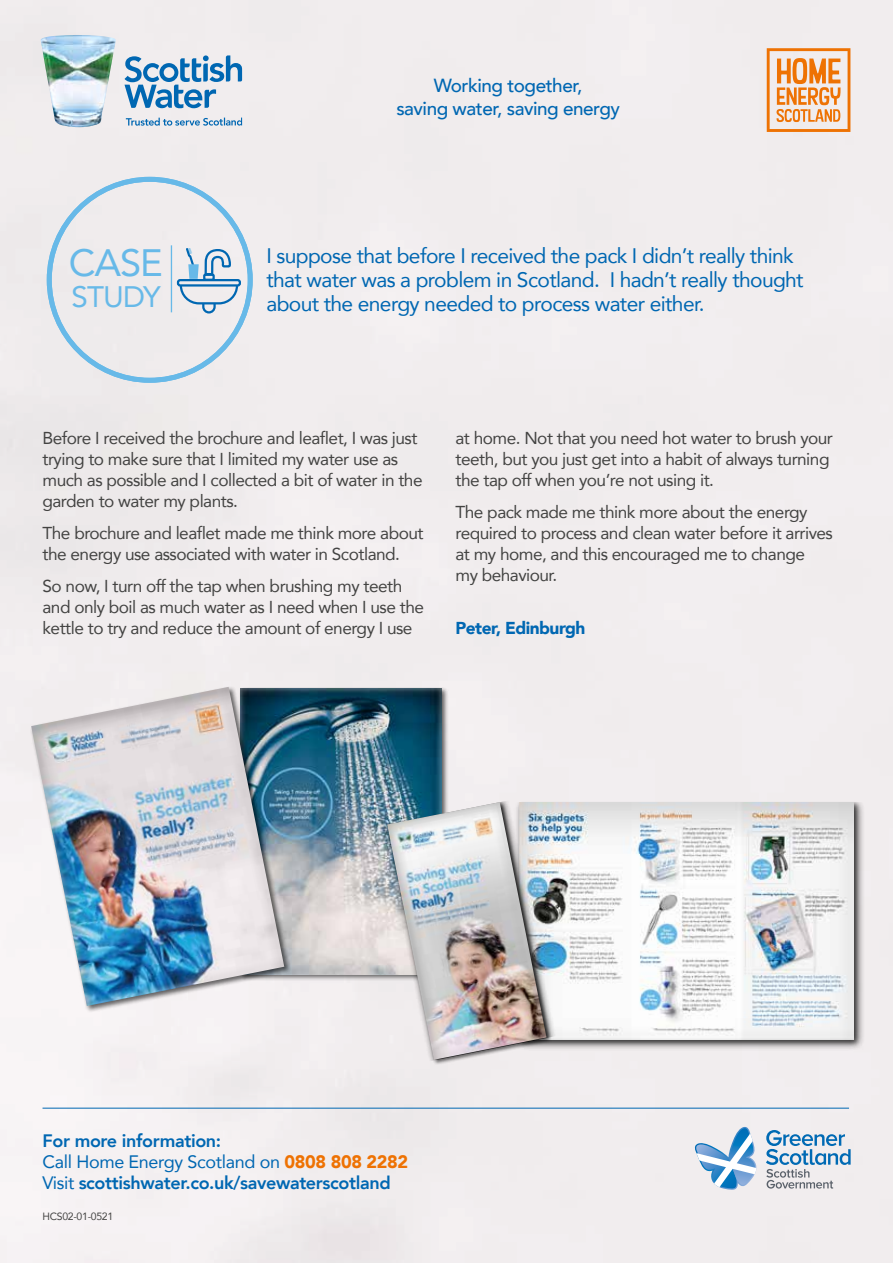
<style>
.page{position:relative;width:893px;height:1263px;background:#f1edee}
.page>*{position:absolute;margin:0;border:0;box-sizing:border-box;transform-origin:0 0}
.t1{font:38.1px "Avenir";color:#67b9e8}
.t2{font:29.55px "Avenir";letter-spacing:-.03em;color:#67b9e8}
.t3{font:21px/24px "Avenir";letter-spacing:-.03em;color:#0067b2}
.t4{font:500 18.9px/22.2px "Avenir";letter-spacing:-.025em;color:#0067b2;text-align:center}
.t5{font:800 18px/21px "Avenir";letter-spacing:-.02em;color:#0067b2}
.t6{font:17.25px/21.1px "Avenir";letter-spacing:-.03em;color:#434342}
.t7{font:900 17.25px "Avenir";letter-spacing:-.03em;color:#0067b2}
.t8{font:10.5px "Avenir";letter-spacing:-.03em;color:#434342}
.s1{font-weight:400}
.s2{font-weight:900;color:#ee7203}
</style>
<div class="page">
<img style="left:41px;top:35px;width:75px;height:92px">
<svg style="left:124px;top:55px;width:118px;height:53px;background:#97bad7"></svg>
<svg style="left:126px;top:118px;width:116px;height:8px"></svg>
<svg style="left:767px;top:48px;width:83px;height:84px;background:#efba8e"></svg>
<div style="left:47px;top:177px;width:206px;height:206px;border:5px solid #67b9e8;border-radius:50%"></div>
<hr style="left:171px;top:245px;width:1px;height:67px;background:#67b9e8">
<div style="left:239px;top:687px;width:210px;height:294px;background:#000;opacity:.6"></div>
<img style="left:291px;top:688px;width:151px;height:286px">
<div style="left:30px;top:686px;width:261px;height:327px;background:#000;opacity:.6"></div>
<img style="left:31px;top:687px;width:253px;height:319px">
<div style="left:514px;top:802px;width:351px;height:249px;background:#000;opacity:.7"></div>
<img style="left:557px;top:802px;width:297px;height:238px">
<div style="left:382px;top:797px;width:175px;height:266px;background:#000;opacity:.8"></div>
<img style="left:387px;top:802px;width:159px;height:258px">
<svg style="left:766px;top:1130px;width:85px;height:58px;background:#b6c9d9"></svg>
<svg style="left:695px;top:1127px;width:63px;height:63px"></svg>
<hr style="left:43px;top:1108px;width:806px;height:1px;background:#0067b2">
<div style="left:177px;top:279px;width:64px;height:8px;border:2px solid #0067b2;border-radius:2px"></div>
<svg style="left:179px;top:248px;width:60px;height:67px;background:#bcd0e1"></svg>
<h1 class="t1" style="left:69px;top:232px;width:95px">CASE</h1>
<h2 class="t2" style="left:72px;top:273px;width:91px">STUDY</h2>
<p class="t4" style="left:396px;top:74px;width:225px">Working together,<br>saving water, saving energy</p>
<p class="t3" style="left:266px;top:243px;width:539px">I suppose that before I received the pack I didn’t really think that water was a problem in Scotland. I hadn’t really thought about the energy needed to process water either.</p>
<p class="t6" style="left:43px;top:427px;width:382px">Before I received the brochure and leaflet, I was just trying to make sure that I limited my water use as much as possible and I collected a bit of water in the garden to water my plants.</p>
<p class="t6" style="left:43px;top:522px;width:383px">The brochure and leaflet made me think more about the energy use associated with water in Scotland.</p>
<p class="t6" style="left:43px;top:575px;width:383px">So now, I turn off the tap when brushing my teeth and only boil as much water as I need when I use the kettle to try and reduce the amount of energy I use</p>
<p class="t6" style="left:455px;top:427px;width:379px">at home. Not that you need hot water to brush your teeth, but you just get into a habit of always turning the tap off when you’re not using it.</p>
<p class="t6" style="left:455px;top:501px;width:379px">The pack made me think more about the energy required to process and clean water before it arrives at my home, and this encouraged me to change<br>my behaviour.</p>
<p class="t7" style="left:455px;top:613px;width:131px">Peter, Edinburgh</p>
<p class="t5" style="left:43px;top:1130px;width:367px">For more information:<br><span class="s1">Call Home Energy Scotland on</span> <span class="s2">0808 808 2282<br></span><span class="s1">Visit</span> scottishwater.co.uk/savewaterscotland</p>
<p class="t8" style="left:43px;top:1208px;width:72px">HCS02-01-0521</p>
</div>
